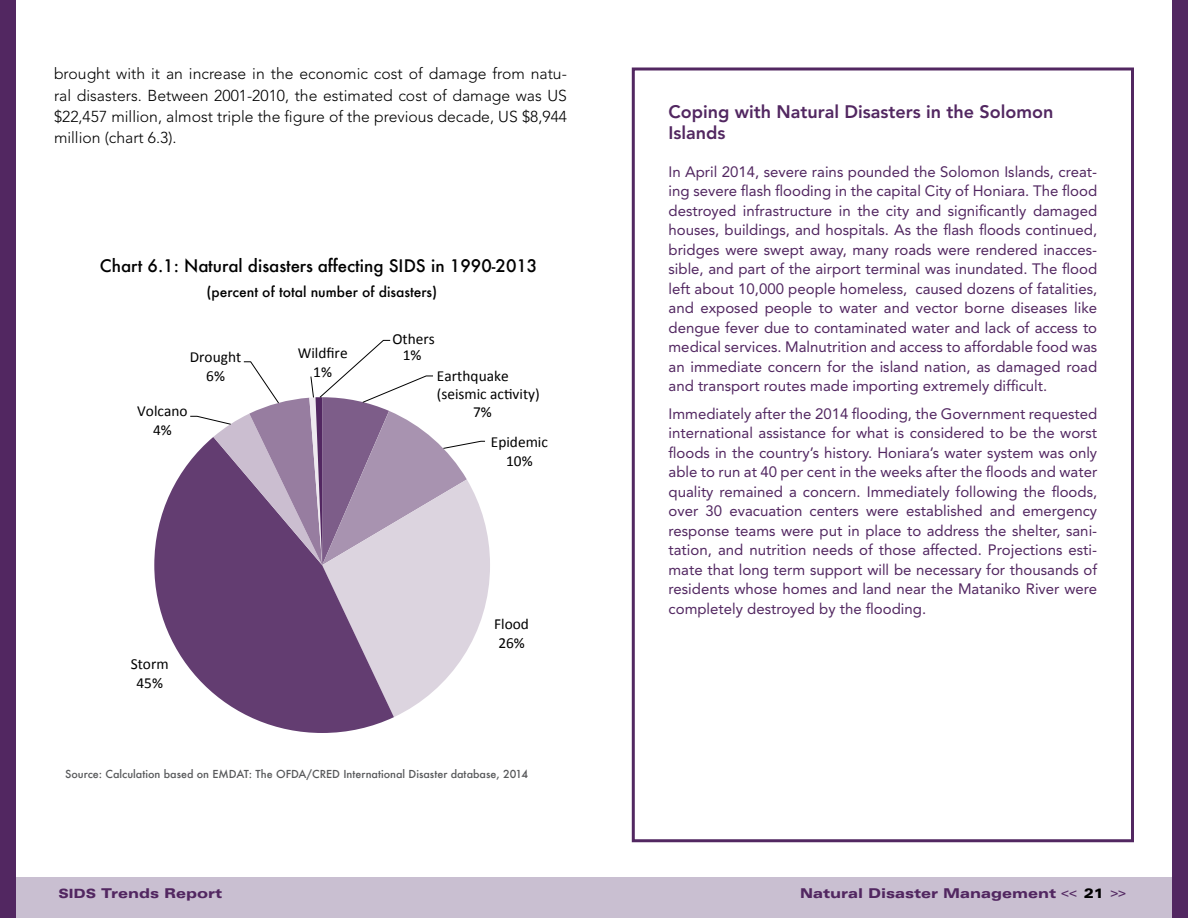
<style>
.page{position:relative;width:1188px;height:918px;background:#fff}
.page>*{position:absolute;margin:0;border:0;box-sizing:border-box;transform-origin:0 0}
.t1{font:800 18px/21.6px "Avenir LT Std";color:#522761}
.t2{font:500 16.95px "Futura";color:#010101}
.t3{font:300 15.75px/21.3px "Avenir LT Std";color:#000;text-align:justify}
.t4{font:15.3px/18.9px "Calibri";color:#010101;text-align:center}
.t5{font:15px/19.5px "Avenir LT Std";color:#522761;text-align:justify}
.t6{font:500 13.8px "Futura";color:#010101}
.t7{font:900 expanded 13.5px "Univers LT Std";color:#522761}
.t8{font:500 10.8px "Futura";color:#58595b}
.s1{font-size:12.75px}
.s2{color:#009bda}
.s3{font-weight:400;font-stretch:normal}
.s4{color:#000}
</style>
<div class="page">
<div style="left:15px;top:878px;width:1159px;height:40px;background:#c9bfd1"></div>
<div style="left:0;top:0;width:16px;height:918px;background:#522761"></div>
<div style="left:1172px;top:0;width:16px;height:918px;background:#522761"></div>
<div style="left:632px;top:68px;width:502px;height:774px;border:3px solid #522761"></div>
<svg style="left:154px;top:462px;width:240px;height:271px"></svg>
<svg style="left:189px;top:340px;width:301px;height:377px"></svg>
<p class="t3" style="left:54px;top:63px;width:515px">brought with it an increase in the economic cost of damage from natu&shy;ral disasters. Between 2001-2010, the estimated cost of damage was US $22,457 million, almost triple the figure of the previous decade, US $8,944 million (chart 6.3).</p>
<p class="t2" style="left:100px;top:254px;width:439px">Chart 6.1: Natural disasters affecting SIDS in 1990-2013</p>
<p class="t6" style="left:206px;top:283px;width:232px">(percent of total number of disasters)</p>
<p class="t4" style="left:190px;top:346px;width:53px">Drought<br>6%</p>
<p class="t4" style="left:298px;top:343px;width:51px">Wildfire<br>1%</p>
<p class="t4" style="left:137px;top:401px;width:52px">Volcano<br>4%</p>
<p class="t4" style="left:393px;top:331px;width:44px;line-height:15.8px">Others<br>1%</p>
<p class="t4" style="left:437px;top:365px;width:73px">Earthquake</p>
<p class="t4" style="left:437px;top:384px;width:104px">(seismic activity)</p>
<p class="t4" style="left:473px;top:402px;width:20px">7%</p>
<p class="t4" style="left:491px;top:432px;width:59px">Epidemic<br>10%</p>
<p class="t4" style="left:131px;top:654px;width:39px">Storm<br>45%</p>
<p class="t4" style="left:494px;top:614px;width:36px;text-align:left">Flood<br>26%</p>
<p class="t8" style="left:65px;top:766px;width:464px">Source: Calculation based on EMDAT: The OFDA/CRED International Disaster database, 2014</p>
<p class="t1" style="left:669px;top:101px;width:386px">Coping with Natural Disasters in the Solomon<br>Islands</p>
<p class="t5" style="left:669px;top:162px;width:430px">In April 2014, severe rains pounded the Solomon Islands, creat&shy;ing severe flash flooding in the capital City of Honiara. The flood destroyed infrastructure in the city and significantly damaged houses, buildings, and hospitals. As the flash floods continued, bridges were swept away, many roads were rendered inacces&shy;sible, and part of the airport terminal was inundated. The flood left about 10,000 people homeless, caused dozens of fatalities, and exposed people to water and vector borne diseases like dengue fever due to contaminated water and lack of access to medical services. Malnutrition and access to affordable food was an immediate concern for the island nation, as damaged road and transport routes made importing extremely difficult.</p>
<p class="t5" style="left:669px;top:404px;width:430px">Immediately after the 2014 flooding, the Government requested international assistance for what is considered to be the worst floods in the country’s history. Honiara’s water system was only able to run at 40 per cent in the weeks after the floods and water quality remained a concern. Immediately following the floods, over 30 evacuation centers were established and emergency response teams were put in place to address the shelter, sani&shy;tation, and nutrition needs of those affected. Projections esti&shy;mate that long term support will be necessary for thousands of residents whose homes and land near the Mataniko River were completely destroyed by the flooding.</p>
<p class="t7" style="left:58px;top:886px;width:165px"><span class="s1">SIDS</span> Trends Report</p>
<p class="t7" style="left:800px;top:886px;width:260px">Natural Disaster M<span class="s2">Introduction</span></p>
<p class="t7" style="left:960px;top:886px;width:175px">anagement <span class="s3">&lt;</span><sup>&lt;&lt;</sup><span class="s4">2121</span><span class="s3">&gt;</span><sup>&gt;&gt;</sup></p>
</div>
